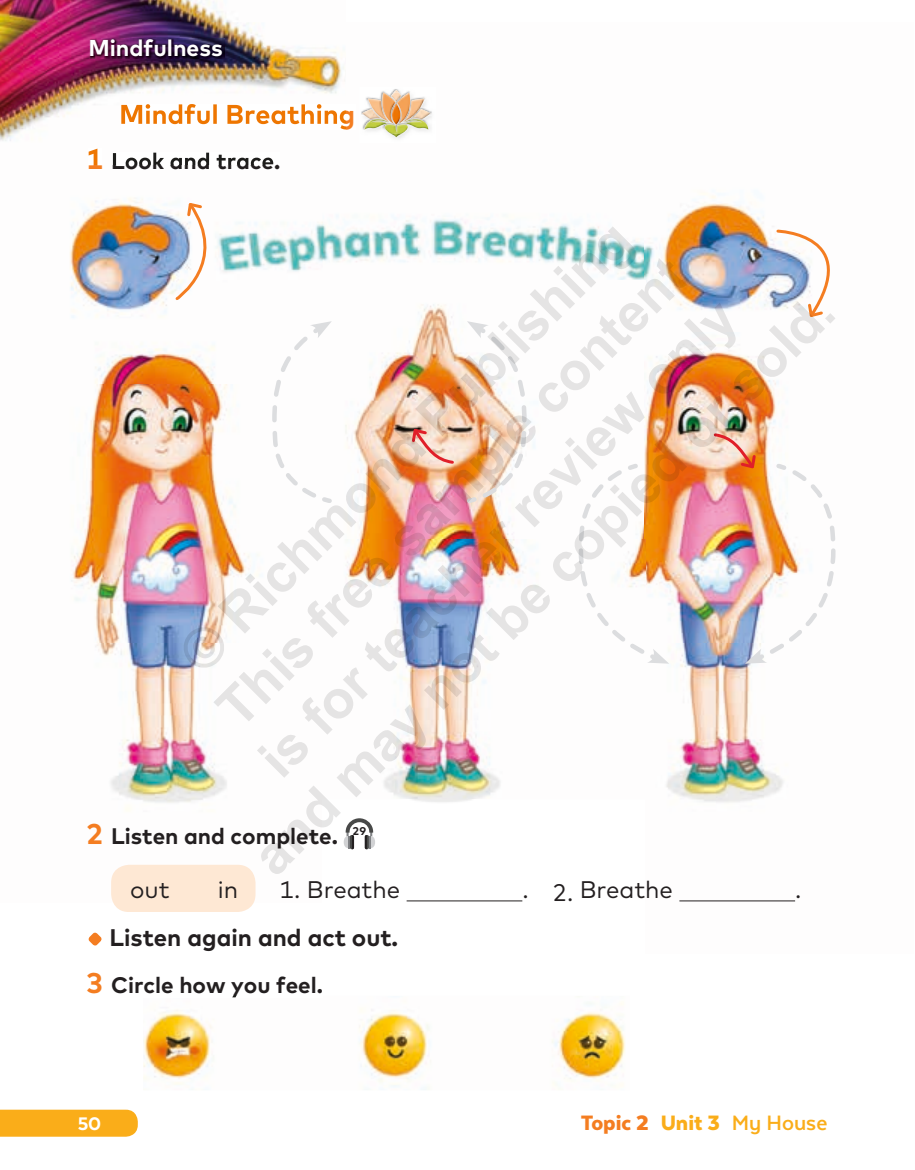
<style>
.page{position:relative;width:915px;height:1170px;background:#fff}
.page>*{position:absolute;margin:0;border:0;box-sizing:border-box;transform-origin:0 0}
.t1{font:700 54px/64.8px "Arial";color:rgb(0 0 0/.1);text-align:center}
.t2{font:24px "Mark Pro";letter-spacing:-.005em;color:#231f20}
.t3{font:700 24px "Mark Pro";color:#231f20}
.t4{font:700 24px "Texta Alt";color:#faad19}
.t5{font:700 22.95px "Mark Pro";color:#fff}
.t6{font:700 22.5px "Mark Pro";color:#231f20}
.t7{font:800 21px "Texta Alt";color:#fff}
.s1{font-size:28.5px;color:#f47d21}
.s2{font-weight:900;color:#f47d21}
.s3{font-weight:900}
</style>
<div class="page">
<img style="left:322px;top:215px;width:322px;height:687px">
<img style="left:644px;top:193px;width:152px;height:709px">
<img style="left:70px;top:164px;width:252px;height:734px">
<img style="left:0;top:911px;width:160px;height:226px">
<img style="left:160px;top:911px;width:83px;height:1px">
<svg style="left:89px;top:164px;width:13px;height:5px"></svg>
<img style="left:113px;top:164px;width:166px;height:5px">
<img style="left:112px;top:976px;width:48px;height:21px">
<img style="left:382px;top:89px;width:28px;height:49px">
<img style="left:361px;top:92px;width:70px;height:41px">
<img style="left:410px;top:98px;width:14px;height:11px">
<img style="left:368px;top:98px;width:14px;height:11px">
<img style="left:382px;top:92px;width:13px;height:32px">
<img style="left:397px;top:92px;width:13px;height:32px">
<img style="left:392px;top:103px;width:8px;height:21px">
<svg style="left:391px;top:90px;width:10px;height:12px"></svg>
<svg style="left:390px;top:133px;width:12px;height:4px"></svg>
<img style="left:384px;top:124px;width:23px;height:9px">
<img style="left:404px;top:119px;width:24px;height:11px">
<img style="left:364px;top:119px;width:24px;height:11px">
<img style="left:362px;top:109px;width:68px;height:10px">
<svg style="left:343px;top:818px;width:32px;height:31px"></svg>
<div style="left:111px;top:864px;width:144px;height:47px;background:#fee8d4"></div>
<hr style="left:406px;top:900px;width:116px;height:1px;background:#231f20">
<hr style="left:679px;top:900px;width:115px;height:1px;background:#231f20">
<svg style="left:87px;top:931px;width:16px;height:15px"></svg>
<svg style="left:576px;top:461px;width:93px;height:203px"></svg>
<svg style="left:270px;top:321px;width:64px;height:184px"></svg>
<svg style="left:464px;top:321px;width:64px;height:184px"></svg>
<svg style="left:174px;top:200px;width:56px;height:101px"></svg>
<svg style="left:774px;top:228px;width:56px;height:91px"></svg>
<svg style="left:410px;top:426px;width:45px;height:39px;background:#ecbeae"></svg>
<img style="left:711px;top:431px;width:125px;height:233px">
<img style="left:143px;top:997px;width:483px;height:93px">
<img style="left:143px;top:995px;width:94px;height:2px">
<div style="left:0;top:1109px;width:138px;height:27px;background:#faad19"></div>
<img style="left:0;top:0;width:346px;height:164px">
<img style="left:121px;top:104px;width:225px;height:25px">
<img style="left:89px;top:148px;width:13px;height:16px">
<img style="left:113px;top:153px;width:166px;height:11px">
<img style="left:90px;top:39px;width:134px;height:19px">
<p class="t5" style="left:88px;top:30px;width:136px">Mindfulness</p>
<p class="t6" style="left:86px;top:144px;width:196px"><span class="s1">1</span> Look and trace.</p>
<p class="t1" style="left:103px;top:705px;width:797px;rotate:-45deg">© Richmond Publishing<br>This free sample content<br>is for teacher review only<br>and may not be copied or sold.</p>
<p class="t6" style="left:86px;top:819px;width:281px"><span class="s1">2</span> Listen and complete. <sup>29</sup></p>
<p class="t2" style="left:130px;top:871px;width:41px">out</p>
<p class="t2" style="left:218px;top:871px;width:22px">in</p>
<p class="t2" style="left:279px;top:871px;width:122px">1. Breathe</p>
<p class="t2" style="left:522px;top:871px;width:152px">. 2. Breathe</p>
<p class="t2" style="left:794px;top:871px;width:8px">.</p>
<p class="t3" style="left:109px;top:918px;width:290px">Listen again and act out.</p>
<p class="t6" style="left:86px;top:967px;width:238px"><span class="s1">3</span> Circle how you feel.</p>
<p class="t7" style="left:78px;top:1112px;width:25px">50</p>
<p class="t4" style="left:580px;top:1110px;width:248px"><span class="s2">Topic 2</span> <span class="s3">Unit 3</span> My House</p>
</div>
